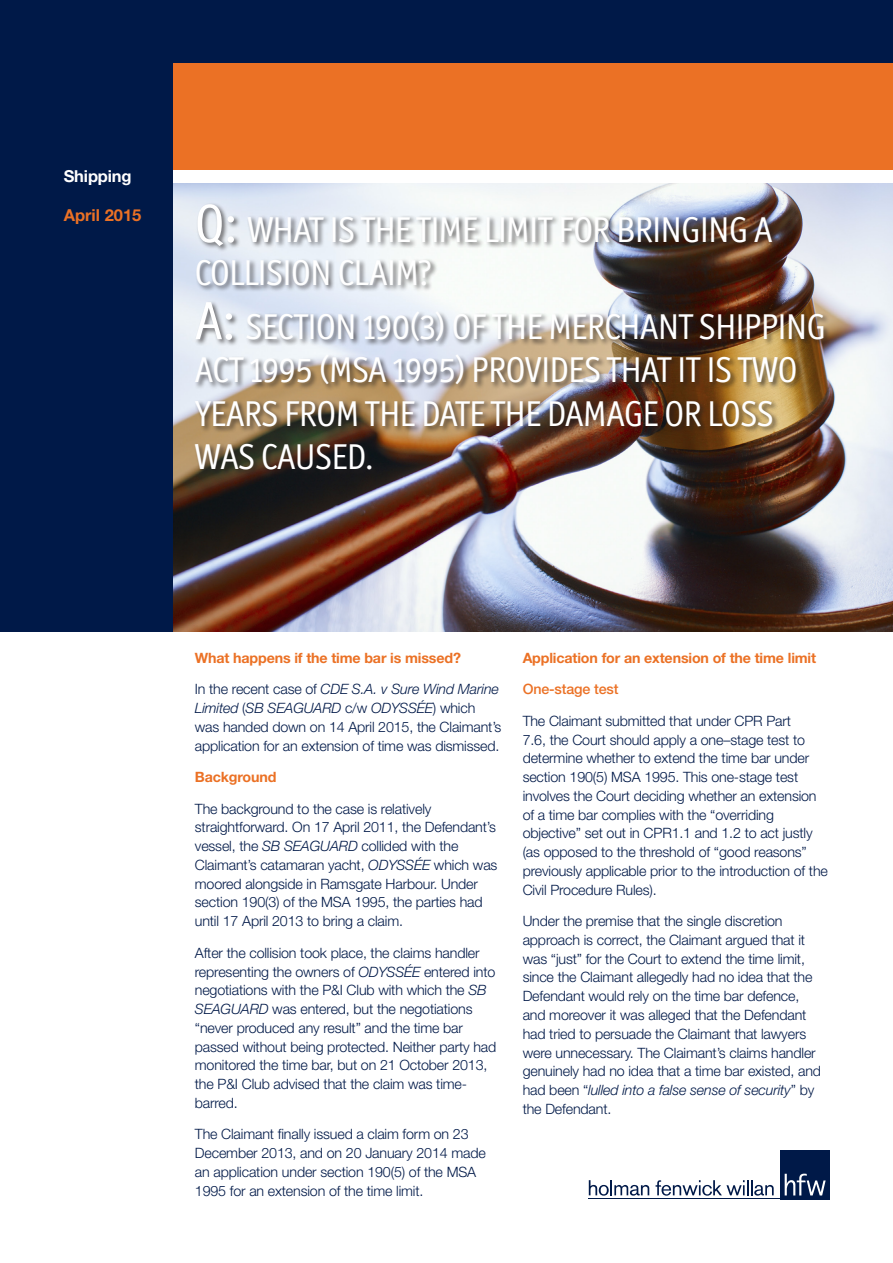
<style>
.page{position:relative;width:893px;height:1263px;background:#fff}
.page>*{position:absolute;margin:0;border:0;box-sizing:border-box;transform-origin:0 0}
.BRIEFING_-_Heading{font:36px/43.2px "Officina Display ITC Std";letter-spacing:-.01em;color:#fff}
.BRIEFING_-_Date{font:700 16.5px "Helvetica Neue LT Std";color:#eb7125}
.BRIEFING_-_Practice{font:700 16.5px "Helvetica Neue LT Std";letter-spacing:-.01em;color:#fff}
.BRIEFING_-_Bodytext{font:300 14.25px/18.8px "Helvetica Neue LT Std";letter-spacing:-.01em;color:#001948}
.BRIEFING_-_Subhead_1{font:700 14.25px "Helvetica Neue LT Std";letter-spacing:-.01em;color:#eb7125}
.BRIEFING_-_Subhead_2{font:500 14.25px "Helvetica Neue LT Std";letter-spacing:-.01em;color:#eb7125}
.s1{font-size:54px}
.s2{font-style:italic}
</style>
<div class="page">
<div style="left:0;top:0;width:893px;height:631px;background:#001948"></div>
<div style="left:174px;top:64px;width:719px;height:106px;background:#eb7125"></div>
<div style="left:780px;top:1150px;width:49px;height:49px;background:#001948"></div>
<svg style="left:589px;top:1180px;width:60px;height:16px"></svg>
<svg style="left:656px;top:1180px;width:118px;height:16px"></svg>
<svg style="left:785px;top:1174px;width:41px;height:21px"></svg>
<hr style="left:588px;top:1198px;width:241px;height:1px;background:#001948">
<img style="left:174px;top:183px;width:719px;height:448px">
<div style="left:194px;top:203px;width:637px;height:273px;background:#231f20;opacity:.7"></div>
<div style="left:174px;top:170px;width:719px;height:13px;background:#fff"></div>
<p class="BRIEFING_-_Practice" style="left:64px;top:166px;width:69px">Shipping</p>
<p class="BRIEFING_-_Date" style="left:64px;top:205px;width:79px">April 2015</p>
<p class="BRIEFING_-_Heading" style="left:195px;top:208px;width:579px"><span class="s1">Q:</span> WHAT IS THE TIME LIMIT FOR BRINGING A<br>COLLISION CLAIM?</p>
<p class="BRIEFING_-_Heading" style="left:195px;top:305px;width:632px"><span class="s1">A:</span> SECTION 190(3) OF THE MERCHANT SHIPPING ACT 1995 (MSA 1995) PROVIDES THAT IT IS TWO YEARS FROM THE DATE THE DAMAGE OR LOSS WAS CAUSED.</p>
<p class="BRIEFING_-_Subhead_1" style="left:195px;top:649px;width:268px">What happens if the time bar is missed?</p>
<p class="BRIEFING_-_Bodytext" style="left:195px;top:680px;width:308px">In the recent case of <span class="s2">CDE S.A. v Sure Wind Marine Limited</span> (<span class="s2">SB SEAGUARD</span> c/w <span class="s2">ODYSSÉE</span>) which was handed down on 14 April 2015, the Claimant’s application for an extension of time was dismissed.</p>
<p class="BRIEFING_-_Subhead_1" style="left:195px;top:768px;width:83px">Background</p>
<p class="BRIEFING_-_Bodytext" style="left:195px;top:799px;width:304px">The background to the case is relatively straightforward. On 17 April 2011, the Defendant’s vessel, the <span class="s2">SB SEAGUARD</span> collided with the Claimant’s catamaran yacht, <span class="s2">ODYSSÉE</span> which was moored alongside in Ramsgate Harbour. Under section 190(3) of the MSA 1995, the parties had until 17 April 2013 to bring a claim.</p>
<p class="BRIEFING_-_Bodytext" style="left:195px;top:943px;width:303px">After the collision took place, the claims handler representing the owners of <span class="s2">ODYSSÉE</span> entered into negotiations with the P&amp;I Club with which the <span class="s2">SB SEAGUARD</span> was entered, but the negotiations “never produced any result” and the time bar passed without being protected. Neither party had monitored the time bar, but on 21 October 2013, the P&amp;I Club advised that the claim was time&shy;barred.</p>
<p class="BRIEFING_-_Bodytext" style="left:195px;top:1124px;width:292px">The Claimant finally issued a claim form on 23<br>December 2013, and on 20 January 2014 made an application under section 190(5) of the MSA 1995 for an extension of the time limit.</p>
<p class="BRIEFING_-_Subhead_1" style="left:523px;top:649px;width:295px">Application for an extension of the time limit</p>
<p class="BRIEFING_-_Subhead_2" style="left:523px;top:681px;width:97px">One-stage test</p>
<p class="BRIEFING_-_Bodytext" style="left:523px;top:711px;width:307px">The Claimant submitted that under CPR Part<br>7.6, the Court should apply a one–stage test to determine whether to extend the time bar under section 190(5) MSA 1995. This one-stage test involves the Court deciding whether an extension of a time bar complies with the “overriding objective” set out in CPR1.1 and 1.2 to act justly (as opposed to the threshold of “good reasons” previously applicable prior to the introduction of the Civil Procedure Rules).</p>
<p class="BRIEFING_-_Bodytext" style="left:523px;top:911px;width:300px">Under the premise that the single discretion approach is correct, the Claimant argued that it was “just” for the Court to extend the time limit, since the Claimant allegedly had no idea that the Defendant would rely on the time bar defence, and moreover it was alleged that the Defendant had tried to persuade the Claimant that lawyers were unnecessary. The Claimant’s claims handler genuinely had no idea that a time bar existed, and had been “<span class="s2">lulled into a false sense of security</span>” by the Defendant.</p>
</div>
